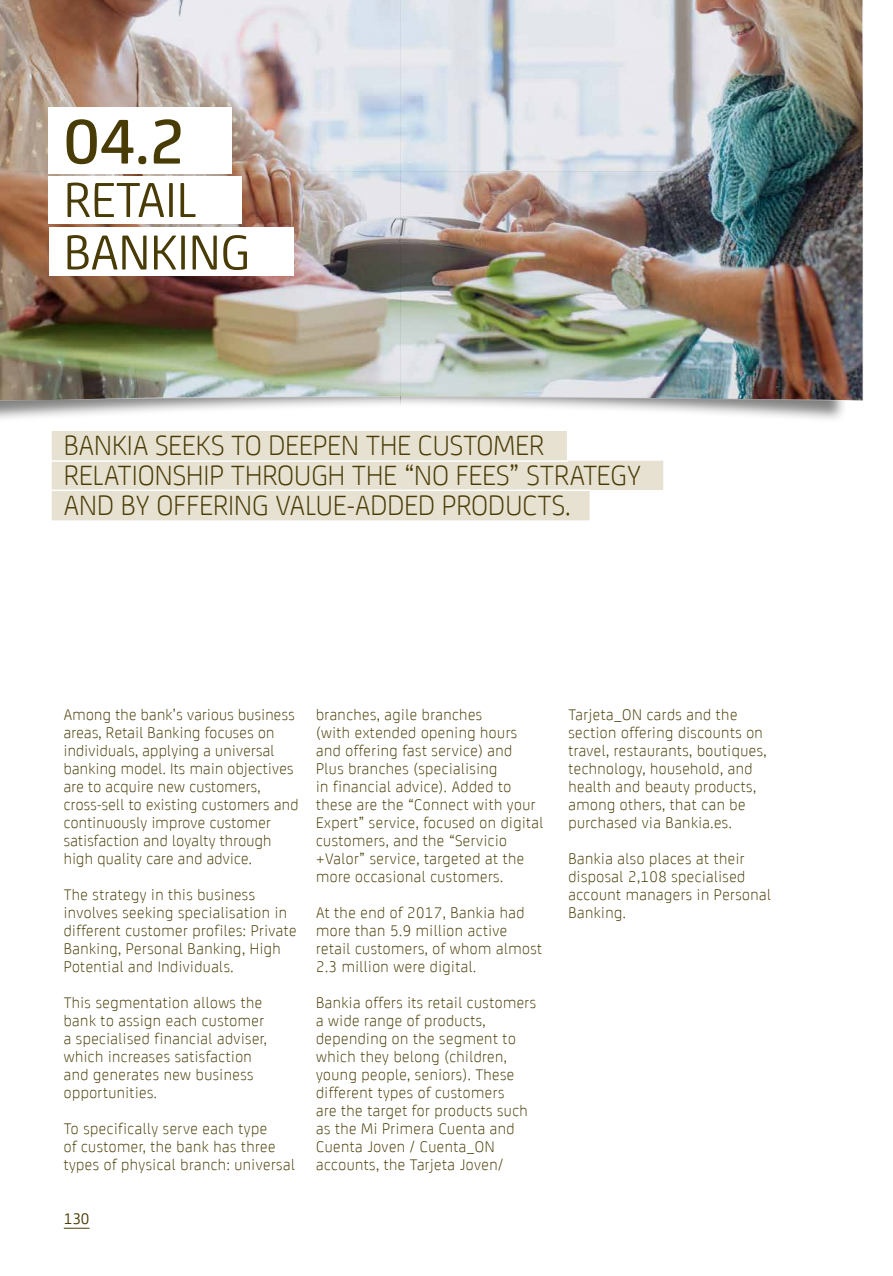
<style>
.page{position:relative;width:893px;height:1276px;background:#fff}
.page>*{position:absolute;margin:0;border:0;box-sizing:border-box;transform-origin:0 0}
.t1{font:500 67.5px "Bankia";color:#483b05}
.t2{font:52.5px/52.5px "Bankia";color:#483b05}
.t3{font:300 30px/30px "Bankia";color:#483b05}
.t4{font:300 16.5px/18px "Bankia";letter-spacing:.03em;color:#483b05}
.t5{font:16.5px "Bankia";color:#483b05}
</style>
<div class="page">
<img style="left:400px;top:401px;width:444px;height:18px">
<img style="left:0;top:0;width:863px;height:400px">
<div style="left:49px;top:177px;width:193px;height:47px;background:#fff"></div>
<div style="left:49px;top:228px;width:244px;height:48px;background:#fff"></div>
<div style="left:49px;top:107px;width:183px;height:67px;background:#fff"></div>
<div style="left:50px;top:459px;width:615px;height:32px;background:#e7e1d1;border:2px solid #fff"></div>
<div style="left:50px;top:429px;width:518px;height:33px;background:#e7e1d1;border:2px solid #fff"></div>
<div style="left:50px;top:489px;width:541px;height:33px;background:#e7e1d1;border:2px solid #fff"></div>
<svg style="left:64px;top:1227px;width:26px;height:1px"></svg>
<h1 class="t1" style="left:64px;top:92px;width:123px">04.2</h1>
<h2 class="t2" style="left:64px;top:170px;width:188px">RETAIL<br>BANKING</h2>
<h3 class="t3" style="left:64px;top:428px;width:579px">BANKIA SEEKS TO DEEPEN THE CUSTOMER<br>RELATIONSHIP THROUGH THE “NO FEES” STRATEGY<br>AND BY OFFERING VALUE-ADDED PRODUCTS.</h3>
<p class="t4" style="left:64px;top:704px;width:236px">Among the bank’s various business areas, Retail Banking focuses on individuals, applying a universal banking model. Its main objectives are to acquire new customers, cross-sell to existing customers and continuously improve customer satisfaction and loyalty through high quality care and advice.</p>
<p class="t4" style="left:64px;top:885px;width:234px">The strategy in this business involves seeking specialisation in different customer profiles: Private Banking, Personal Banking, High Potential and Individuals.</p>
<p class="t4" style="left:64px;top:993px;width:204px">This segmentation allows the bank to assign each customer a specialised financial adviser, which increases satisfaction and generates new business opportunities.</p>
<p class="t4" style="left:64px;top:1119px;width:233px">To specifically serve each type<br>of customer, the bank has three types of physical branch: universal</p>
<p class="t5" style="left:64px;top:1206px;width:27px">130</p>
<p class="t4" style="left:316px;top:705px;width:229px">branches, agile branches<br>(with extended opening hours and offering fast service) and<br>Plus branches (specialising<br>in financial advice). Added to these are the “Connect with your<br>Expert” service, focused on digital customers, and the “Servicio +Valor” service, targeted at the more occasional customers.</p>
<p class="t4" style="left:316px;top:903px;width:227px">At the end of 2017, Bankia had more than 5.9 million active retail customers, of whom almost<br>2.3 million were digital.</p>
<p class="t4" style="left:316px;top:993px;width:222px">Bankia offers its retail customers a wide range of products, depending on the segment to which they belong (children, young people, seniors). These different types of customers<br>are the target for products such as the Mi Primera Cuenta and<br>Cuenta Joven / Cuenta_ON accounts, the Tarjeta Joven/</p>
<p class="t4" style="left:568px;top:705px;width:200px">Tarjeta_ON cards and the section offering discounts on travel, restaurants, boutiques, technology, household, and health and beauty products, among others, that can be purchased via Bankia.es.</p>
<p class="t4" style="left:568px;top:849px;width:204px">Bankia also places at their disposal 2,108 specialised account managers in Personal<br>Banking.</p>
</div>
